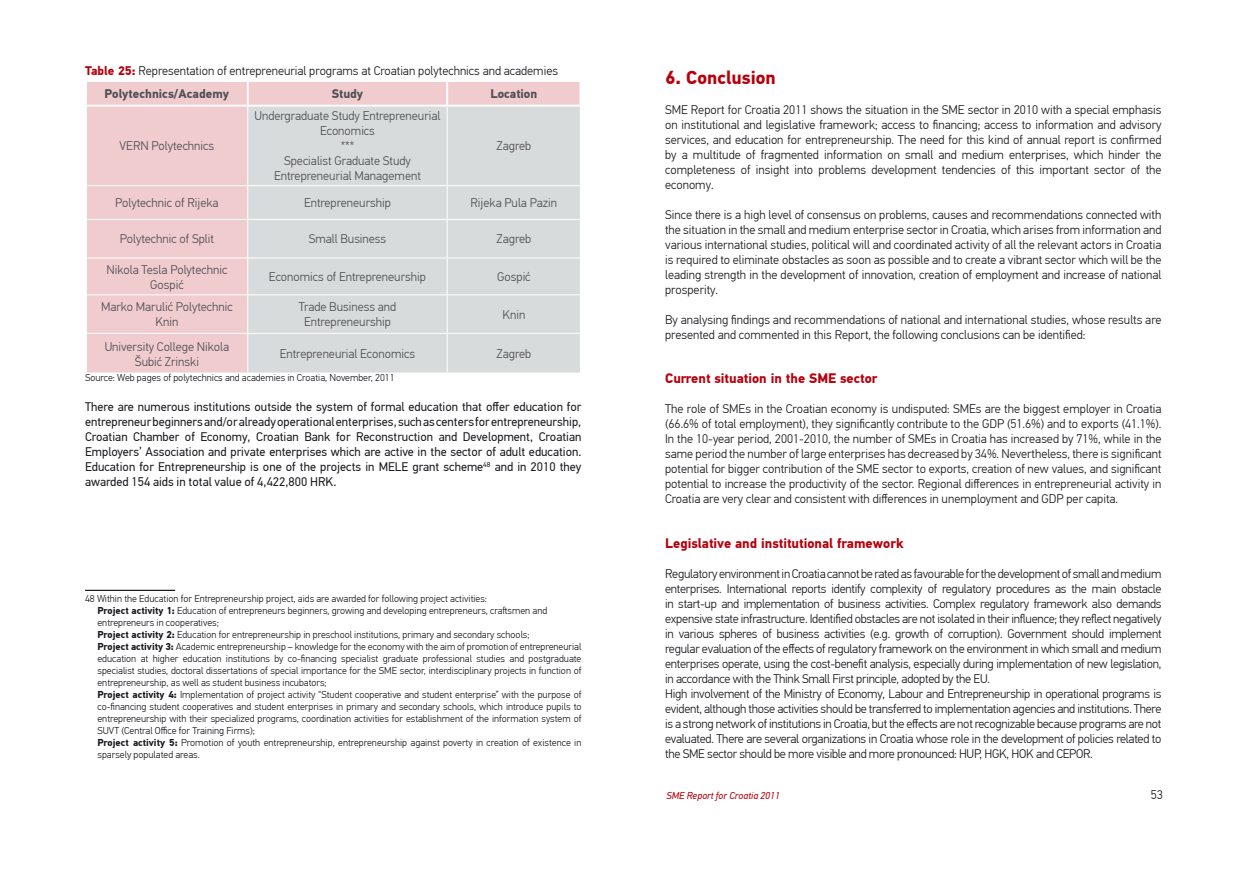
<style>
.page{position:relative;width:1248px;height:886px;background:#fff}
.page>*{position:absolute;margin:0;border:0;box-sizing:border-box;transform-origin:0 0}
.t1{font:700 18.75px "PF Din Text Pro";color:#b6000d}
.t2{font:700 13.75px "PF Din Text Pro";color:#b6000d}
.t3{font:300 12.5px/15px "PF Din Text Pro";letter-spacing:-.02em;color:#1b1c20;text-align:justify}
.t4{font:12.5px/15px "PF Din Text Pro";color:#1b1c20;text-align:justify}
.t5{font:300 12.5px/15px "PF Din Text Pro";color:#504f53;text-align:center}
.t6{font:300 12.5px/22.9px "PF Din Text Pro";color:#1b1c20}
.t7{font:700 12.5px "PF Din Text Pro";color:#504f53}
.t8{font:300 10px/12px "PF Din Text Pro";color:#1b1c20}
.t9{font:italic 10px "PF Din Text Pro";color:#b6000d}
.s1{font-weight:700;color:#b6000d}
.s2{font-weight:700;color:#504f53}
.s3{font-weight:700}
</style>
<div class="page">
<div style="left:87px;top:82px;width:492px;height:290px;background:#f0cccf"></div>
<div style="left:248px;top:107px;width:332px;height:265px;background:#d8dbdc"></div>
<hr style="left:247px;top:82px;width:2px;height:23px;background:#fff">
<hr style="left:446px;top:82px;width:2px;height:23px;background:#fff">
<hr style="left:85px;top:105px;width:163px;height:2px;background:#fff">
<hr style="left:248px;top:105px;width:199px;height:2px;background:#fff">
<hr style="left:447px;top:105px;width:134px;height:2px;background:#fff">
<hr style="left:247px;top:107px;width:1px;height:78px;background:#fff">
<hr style="left:447px;top:107px;width:1px;height:78px;background:#fff">
<hr style="left:87px;top:185px;width:161px;height:1px;background:#fff">
<hr style="left:248px;top:185px;width:199px;height:1px;background:#fff">
<hr style="left:247px;top:186px;width:1px;height:33px;background:#fff">
<hr style="left:447px;top:185px;width:133px;height:1px;background:#fff">
<hr style="left:447px;top:186px;width:1px;height:33px;background:#fff">
<hr style="left:87px;top:219px;width:161px;height:1px;background:#fff">
<hr style="left:248px;top:219px;width:199px;height:1px;background:#fff">
<hr style="left:247px;top:220px;width:1px;height:38px;background:#fff">
<hr style="left:447px;top:219px;width:133px;height:1px;background:#fff">
<hr style="left:447px;top:220px;width:1px;height:38px;background:#fff">
<hr style="left:87px;top:258px;width:161px;height:1px;background:#fff">
<hr style="left:248px;top:258px;width:199px;height:1px;background:#fff">
<hr style="left:247px;top:258px;width:1px;height:36px;background:#fff">
<hr style="left:447px;top:258px;width:133px;height:1px;background:#fff">
<hr style="left:447px;top:258px;width:1px;height:36px;background:#fff">
<hr style="left:87px;top:294px;width:161px;height:1px;background:#fff">
<hr style="left:248px;top:294px;width:199px;height:1px;background:#fff">
<hr style="left:247px;top:295px;width:1px;height:38px;background:#fff">
<hr style="left:447px;top:294px;width:133px;height:1px;background:#fff">
<hr style="left:447px;top:295px;width:1px;height:38px;background:#fff">
<hr style="left:87px;top:333px;width:161px;height:1px;background:#fff">
<hr style="left:248px;top:333px;width:199px;height:1px;background:#fff">
<hr style="left:247px;top:334px;width:1px;height:38px;background:#fff">
<hr style="left:447px;top:333px;width:133px;height:1px;background:#fff">
<hr style="left:447px;top:334px;width:1px;height:38px;background:#fff">
<hr style="left:85px;top:590px;width:90px;height:1px;background:#1b1c20">
<p class="t6" style="left:105px;top:60px;width:455px;text-indent:-20px"><span class="s1">Table 25:</span> Representation of entrepreneurial programs at Croatian polytechnics and academies<br><span class="s2">Polytechnics/Academy</span></p>
<p class="t7" style="left:332px;top:86px;width:33px">Study</p>
<p class="t7" style="left:490px;top:86px;width:48px">Location</p>
<p class="t5" style="left:120px;top:139px;width:96px">VERN Polytechnics</p>
<p class="t5" style="left:254px;top:109px;width:187px">Undergraduate Study Entrepreneurial<br>Economics<br>***<br>Specialist Graduate Study<br>Entrepreneurial Management</p>
<p class="t5" style="left:496px;top:139px;width:36px">Zagreb</p>
<p class="t5" style="left:115px;top:196px;width:105px">Polytechnic of Rijeka</p>
<p class="t5" style="left:304px;top:196px;width:88px">Entrepreneurship</p>
<p class="t5" style="left:470px;top:196px;width:88px">Rijeka Pula Pazin</p>
<p class="t5" style="left:120px;top:232px;width:96px">Polytechnic of Split</p>
<p class="t5" style="left:309px;top:232px;width:79px">Small Business</p>
<p class="t5" style="left:496px;top:232px;width:36px">Zagreb</p>
<p class="t5" style="left:106px;top:262px;width:122px">Nikola Tesla Polytechnic<br>Gospić</p>
<p class="t5" style="left:269px;top:269px;width:158px">Economics of Entrepreneurship</p>
<p class="t5" style="left:497px;top:269px;width:35px">Gospić</p>
<p class="t5" style="left:101px;top:300px;width:133px">Marko Marulić Polytechnic<br>Knin</p>
<p class="t5" style="left:299px;top:300px;width:99px">Trade Business and<br>Entrepreneurship</p>
<p class="t5" style="left:502px;top:307px;width:24px">Knin</p>
<p class="t5" style="left:105px;top:339px;width:126px">University College Nikola<br>Šubić Zrinski</p>
<p class="t5" style="left:280px;top:346px;width:137px">Entrepreneurial Economics</p>
<p class="t5" style="left:496px;top:346px;width:36px">Zagreb</p>
<p class="t8" style="left:85px;top:372px;width:311px">Source: Web pages of polytechnics and academies in Croatia, November, 2011</p>
<p class="t4" style="left:85px;top:400px;width:498px">There are numerous institutions outside the system of formal education that offer education for entrepreneur beginners and/or already operational enterprises, such as centers for entrepreneurship, Croatian Chamber of Economy, Croatian Bank for Reconstruction and Development, Croatian Employers’ Association and private enterprises which are active in the sector of adult education.<br>Education for Entrepreneurship is one of the projects in MELE grant scheme<sup>48</sup> and in 2010 they awarded 154 aids in total value of 4,422,800 HRK.</p>
<p class="t8" style="left:97px;top:593px;width:485px;text-indent:-12px">48 Within the Education for Entrepreneurship project, aids are awarded for following project activities:<br><span class="s3">Project activity 1:</span> Education of entrepreneurs beginners, growing and developing entrepreneurs, craftsmen and entrepreneurs in cooperatives;<br><span class="s3">Project activity 2:</span> Education for entrepreneurship in preschool institutions, primary and secondary schools;<br><span class="s3">Project activity 3:</span> Academic entrepreneurship – knowledge for the economy with the aim of promotion of entrepreneurial education at higher education institutions by co-financing specialist graduate professional studies and postgraduate specialist studies, doctoral dissertations of special importance for the SME sector, interdisciplinary projects in function of entrepreneurship, as well as student business incubators;<br><span class="s3">Project activity 4:</span> Implementation of project activity “Student cooperative and student enterprise” with the purpose of co-financing student cooperatives and student enterprises in primary and secondary schools, which introduce pupils to entrepreneurship with their specialized programs, coordination activities for establishment of the information system of SUVT (Central Office for Training Firms);<br><span class="s3">Project activity 5:</span> Promotion of youth entrepreneurship, entrepreneurship against poverty in creation of existence in sparsely populated areas.</p>
<h1 class="t1" style="left:665px;top:66px;width:112px">6. Conclusion</h1>
<p class="t3" style="left:665px;top:102px;width:498px">SME Report for Croatia 2011 shows the situation in the SME sector in 2010 with a special emphasis on institutional and legislative framework; access to financing; access to information and advisory services, and education for entrepreneurship. The need for this kind of annual report is confirmed by a multitude of fragmented information on small and medium enterprises, which hinder the completeness of insight into problems development tendencies of this important sector of the economy.</p>
<p class="t3" style="left:665px;top:207px;width:498px">Since there is a high level of consensus on problems, causes and recommendations connected with the situation in the small and medium enterprise sector in Croatia, which arises from information and various international studies, political will and coordinated activity of all the relevant actors in Croatia is required to eliminate obstacles as soon as possible and to create a vibrant sector which will be the leading strength in the development of innovation, creation of employment and increase of national prosperity.</p>
<p class="t6" style="left:665px;top:312px;width:498px;line-height:15px">By analysing findings and recommendations of national and international studies, whose results are presented and commented in this Report, the following conclusions can be identified:</p>
<p class="t2" style="left:665px;top:370px;width:214px">Current situation in the SME sector</p>
<p class="t3" style="left:665px;top:401px;width:498px">The role of SMEs in the Croatian economy is undisputed: SMEs are the biggest employer in Croatia (66.6% of total employment), they significantly contribute to the GDP (51.6%) and to exports (41.1%).<br>In the 10-year period, 2001-2010, the number of SMEs in Croatia has increased by 71%, while in the same period the number of large enterprises has decreased by 34%. Nevertheless, there is significant potential for bigger contribution of the SME sector to exports, creation of new values, and significant potential to increase the productivity of the sector. Regional differences in entrepreneurial activity in Croatia are very clear and consistent with differences in unemployment and GDP per capita.</p>
<p class="t2" style="left:665px;top:535px;width:240px">Legislative and institutional framework</p>
<p class="t3" style="left:665px;top:566px;width:498px;text-align:left">Regulatory environment in Croatia cannot be rated as favourable for the development of small and medium enterprises. International reports identify complexity of regulatory procedures as the main obstacle in start-up and implementation of business activities. Complex regulatory framework also demands expensive state infrastructure. Identified obstacles are not isolated in their influence; they reflect negatively in various spheres of business activities (e.g. growth of corruption). Government should implement regular evaluation of the effects of regulatory framework on the environment in which small and medium enterprises operate, using the cost-benefit analysis, especially during implementation of new legislation, in accordance with the Think Small First principle, adopted by the EU.<br>High involvement of the Ministry of Economy, Labour and Entrepreneurship in operational programs is evident, although those activities should be transferred to implementation agencies and institutions. There is a strong network of institutions in Croatia, but the effects are not recognizable because programs are not evaluated. There are several organizations in Croatia whose role in the development of policies related to the SME sector should be more visible and more pronounced: HUP, HGK, HOK and CEPOR.</p>
<p class="t9" style="left:666px;top:790px;width:115px">SME Report for Croatia 2011</p>
<p class="t3" style="left:1150px;top:787px;width:14px">53</p>
</div>
